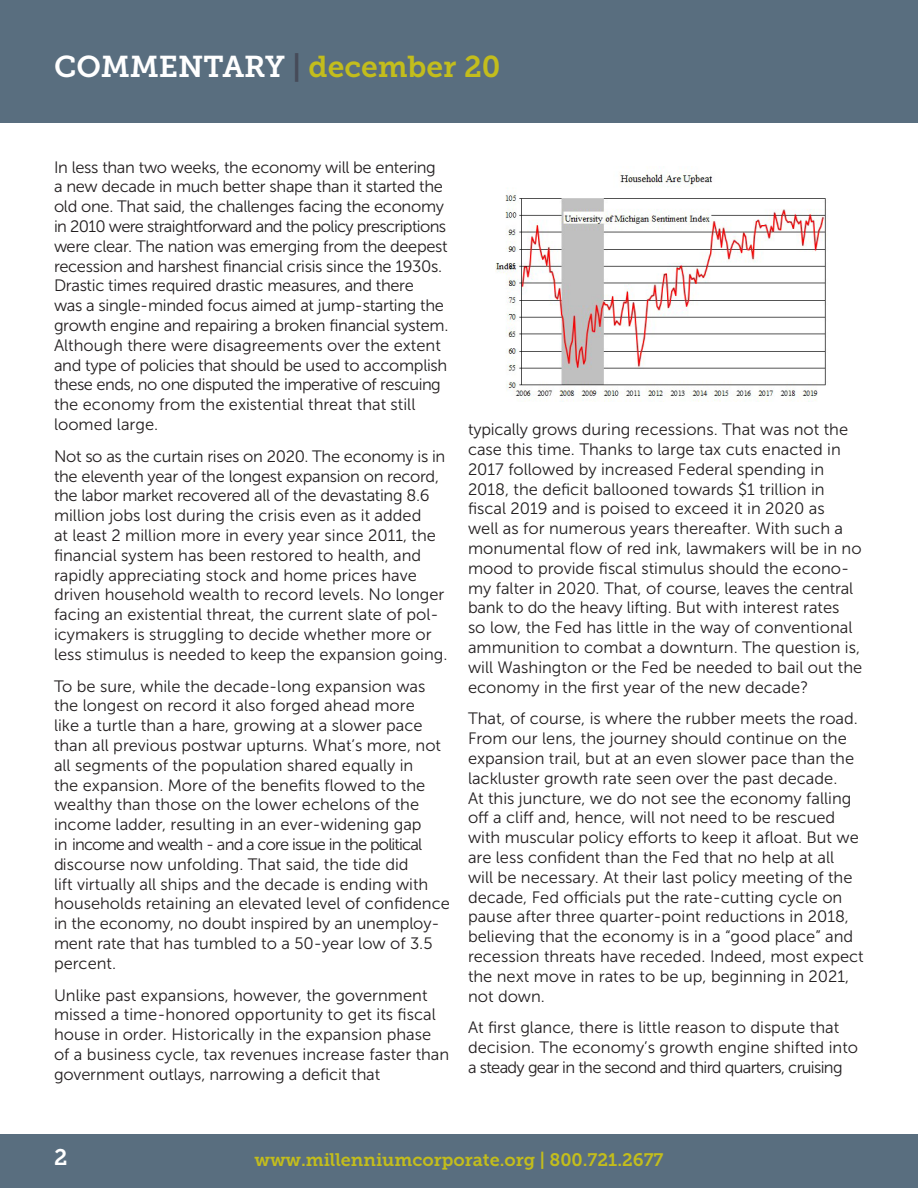
<style>
.page{position:relative;width:918px;height:1188px;background:#fff}
.page>*{position:absolute;margin:0;border:0;box-sizing:border-box;transform-origin:0 0}
.t1{font:30px "Museo Slab 700";color:#fff}
.t2{font:22.5px "Museo Slab 700";color:#fff}
.t3{font:18px "Museo Slab 700";color:#c3bd1c}
.No_Spacing{font:16.5px/19.8px "Museo Sans 300";color:#231f20}
.No_Spacing-2{font:16.5px/19.8px "Museo Sans 300";letter-spacing:-.02em;color:#231f20}
.s1{color:#464b59}
.s2{color:#c3bd1c}
</style>
<div class="page">
<div style="left:0;top:0;width:918px;height:122px;background:#596e7f"></div>
<div style="left:0;top:1134px;width:918px;height:54px;background:#596e7f"></div>
<img style="left:496px;top:173px;width:331px;height:229px">
<p class="t1" style="left:54px;top:49px;width:448px">COMMENTARY <span class="s1">|</span> <span class="s2">december 20</span></p>
<p class="No_Spacing-2" style="left:54px;top:157px;width:396px">In less than two weeks, the economy will be entering a new decade in much better shape than it started the old one. That said, the challenges facing the economy in 2010 were straightforward and the policy prescriptions were clear. The nation was emerging from the deepest recession and harshest financial crisis since the 1930s.<br>Drastic times required drastic measures, and there<br>was a single-minded focus aimed at jump-starting the growth engine and repairing a broken financial system.<br>Although there were disagreements over the extent and type of policies that should be used to accomplish these ends, no one disputed the imperative of rescuing the economy from the existential threat that still loomed large.</p>
<p class="No_Spacing" style="left:54px;top:446px;width:395px">Not so as the curtain rises on 2020. The economy is in the eleventh year of the longest expansion on record, the labor market recovered all of the devastating 8.6 million jobs lost during the crisis even as it added<br>at least 2 million more in every year since 2011, the financial system has been restored to health, and rapidly appreciating stock and home prices have driven household wealth to record levels. No longer facing an existential threat, the current slate of pol&shy;icymakers is struggling to decide whether more or less stimulus is needed to keep the expansion going.</p>
<p class="No_Spacing" style="left:54px;top:676px;width:397px">To be sure, while the decade-long expansion was the longest on record it also forged ahead more<br>like a turtle than a hare, growing at a slower pace than all previous postwar upturns. What’s more, not all segments of the population shared equally in<br>the expansion. More of the benefits flowed to the wealthy than those on the lower echelons of the income ladder, resulting in an ever-widening gap<br>in income and wealth - and a core issue in the political discourse now unfolding. That said, the tide did<br>lift virtually all ships and the decade is ending with households retaining an elevated level of confidence in the economy, no doubt inspired by an unemploy&shy;ment rate that has tumbled to a 50-year low of 3.5 percent.</p>
<p class="No_Spacing" style="left:54px;top:985px;width:397px">Unlike past expansions, however, the government missed a time-honored opportunity to get its fiscal house in order. Historically in the expansion phase of a business cycle, tax revenues increase faster than government outlays, narrowing a deficit that</p>
<p class="No_Spacing" style="left:468px;top:420px;width:396px">typically grows during recessions. That was not the case this time. Thanks to large tax cuts enacted in 2017 followed by increased Federal spending in 2018, the deficit ballooned towards $1 trillion in fiscal 2019 and is poised to exceed it in 2020 as<br>well as for numerous years thereafter. With such a monumental flow of red ink, lawmakers will be in no mood to provide fiscal stimulus should the econo&shy;my falter in 2020. That, of course, leaves the central bank to do the heavy lifting. But with interest rates<br>so low, the Fed has little in the way of conventional ammunition to combat a downturn. The question is, will Washington or the Fed be needed to bail out the economy in the first year of the new decade?</p>
<p class="No_Spacing" style="left:468px;top:709px;width:397px">That, of course, is where the rubber meets the road.<br>From our lens, the journey should continue on the expansion trail, but at an even slower pace than the lackluster growth rate seen over the past decade.<br>At this juncture, we do not see the economy falling off a cliff and, hence, will not need to be rescued with muscular policy efforts to keep it afloat. But we are less confident than the Fed that no help at all<br>will be necessary. At their last policy meeting of the decade, Fed officials put the rate-cutting cycle on pause after three quarter-point reductions in 2018, believing that the economy is in a “good place” and recession threats have receded. Indeed, most expect the next move in rates to be up, beginning in 2021, not down.</p>
<p class="No_Spacing" style="left:468px;top:1018px;width:392px">At first glance, there is little reason to dispute that decision. The economy’s growth engine shifted into a steady gear in the second and third quarters, cruising</p>
<p class="t2" style="left:54px;top:1145px;width:15px">2</p>
<p class="t3" style="left:254px;top:1150px;width:411px">www.millenniumcorporate.org | 800.721.2677</p>
</div>
